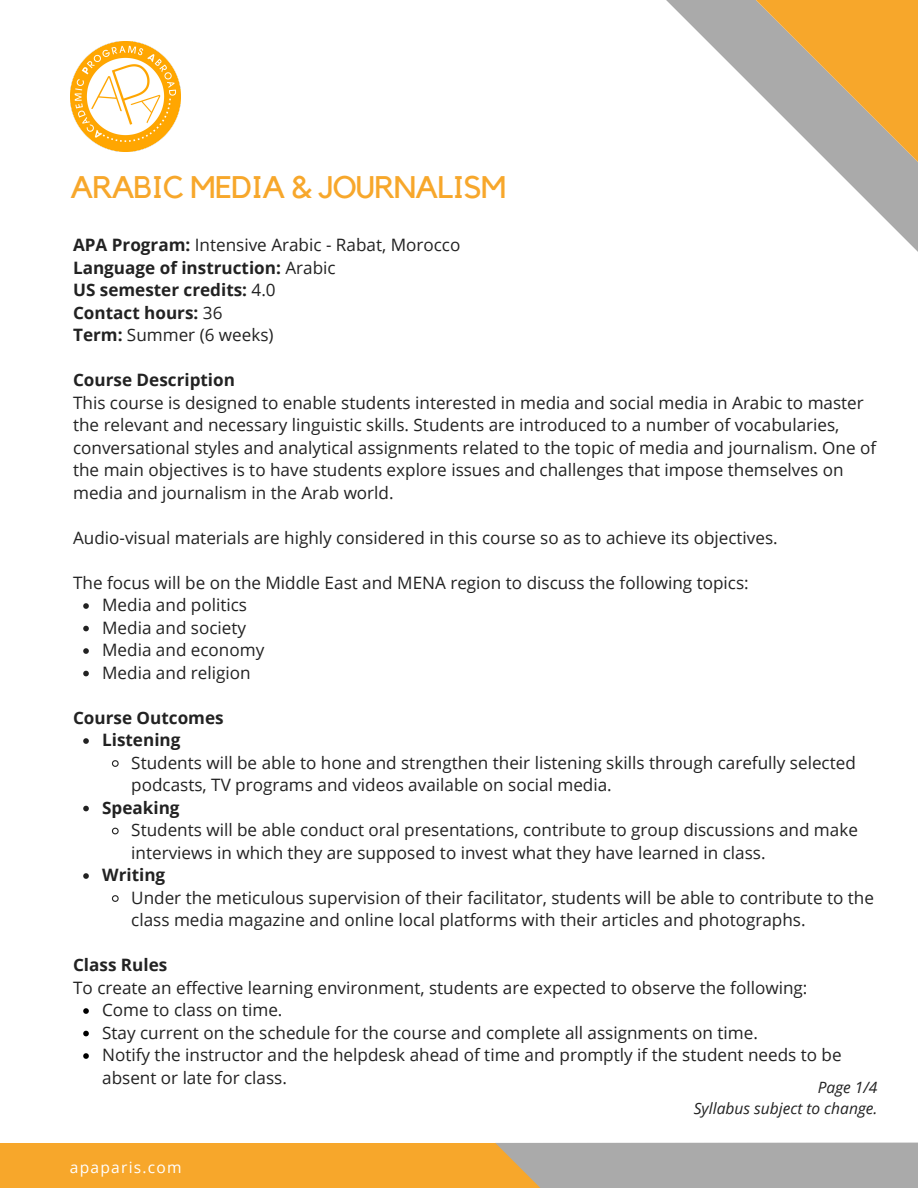
<style>
.page{position:relative;width:918px;height:1188px;background:#fff}
.page>*{position:absolute;margin:0;border:0;box-sizing:border-box;transform-origin:0 0}
.t1{font:31.2px "Kollektif";letter-spacing:-.03em;color:#f7a72b}
.t2{font:17.1px/22.5px "Open Sans";color:#222}
.t3{font:700 17.1px "Open Sans";color:#222}
.t4{font:italic 15.6px "Open Sans";color:#222}
.t5{font:15.6px "Open Sans";letter-spacing:.08em;color:#fff}
.s1{font-weight:700}
.s2{font-weight:400}
</style>
<div class="page">
<div style="left:0;top:1143px;width:745px;height:45px;background:#f7a72b"></div>
<svg style="left:495px;top:1142px;width:423px;height:46px;background:#afaba4"></svg>
<svg style="left:673px;top:0;width:245px;height:247px"></svg>
<img style="left:70px;top:41px;width:110px;height:110px">
<svg style="left:83px;top:603px;width:6px;height:6px"></svg>
<svg style="left:83px;top:626px;width:6px;height:5px"></svg>
<svg style="left:83px;top:648px;width:6px;height:6px"></svg>
<svg style="left:83px;top:671px;width:6px;height:5px"></svg>
<svg style="left:83px;top:738px;width:6px;height:6px"></svg>
<svg style="left:111px;top:760px;width:8px;height:7px"></svg>
<svg style="left:83px;top:806px;width:6px;height:5px"></svg>
<svg style="left:111px;top:827px;width:8px;height:8px"></svg>
<svg style="left:83px;top:873px;width:6px;height:6px"></svg>
<svg style="left:111px;top:895px;width:8px;height:7px"></svg>
<svg style="left:83px;top:1008px;width:6px;height:6px"></svg>
<svg style="left:83px;top:1031px;width:6px;height:5px"></svg>
<svg style="left:83px;top:1053px;width:6px;height:6px"></svg>
<p class="t1" style="left:70px;top:173px;width:437px">ARABIC MEDIA &amp; JOURNALISM</p>
<p class="t2" style="left:73px;top:233px;width:389px"><span class="s1">APA Program:</span> Intensive Arabic - Rabat, Morocco</p>
<p class="t3" style="left:73px;top:255px;width:264px">Language of instruction: <span class="s2">Arabic</span></p>
<p class="t3" style="left:73px;top:278px;width:204px">US semester credits: <span class="s2">4.0</span></p>
<p class="t3" style="left:73px;top:300px;width:151px">Contact hours: <span class="s2">36</span></p>
<p class="t2" style="left:73px;top:323px;width:202px"><span class="s1">Term:</span> Summer (6 weeks)</p>
<p class="t3" style="left:73px;top:368px;width:163px">Course Description</p>
<p class="t2" style="left:73px;top:391px;width:805px">This course is designed to enable students interested in media and social media in Arabic to master the relevant and necessary linguistic skills. Students are introduced to a number of vocabularies, conversational styles and analytical assignments related to the topic of media and journalism. One of the main objectives is to have students explore issues and challenges that impose themselves on media and journalism in the Arab world.</p>
<p class="t2" style="left:73px;top:526px;width:706px">Audio-visual materials are highly considered in this course so as to achieve its objectives.</p>
<p class="t2" style="left:73px;top:571px;width:677px">The focus will be on the Middle East and MENA region to discuss the following topics:</p>
<p class="t2" style="left:102px;top:593px;width:146px">Media and politics</p>
<p class="t2" style="left:102px;top:616px;width:145px">Media and society</p>
<p class="t2" style="left:102px;top:638px;width:164px">Media and economy</p>
<p class="t2" style="left:102px;top:661px;width:150px">Media and religion</p>
<p class="t3" style="left:73px;top:705px;width:152px">Course Outcomes</p>
<p class="t3" style="left:102px;top:728px;width:80px">Listening</p>
<p class="t2" style="left:131px;top:751px;width:726px">Students will be able to hone and strengthen their listening skills through carefully selected podcasts, TV programs and videos available on social media.</p>
<p class="t3" style="left:102px;top:795px;width:79px">Speaking</p>
<p class="t2" style="left:131px;top:818px;width:728px">Students will be able conduct oral presentations, contribute to group discussions and make interviews in which they are supposed to invest what they have learned in class.</p>
<p class="t3" style="left:102px;top:863px;width:65px">Writing</p>
<p class="t2" style="left:131px;top:886px;width:744px">Under the meticulous supervision of their facilitator, students will be able to contribute to the class media magazine and online local platforms with their articles and photographs.</p>
<p class="t3" style="left:73px;top:953px;width:96px">Class Rules</p>
<p class="t2" style="left:73px;top:976px;width:736px">To create an effective learning environment, students are expected to observe the following:</p>
<p class="t2" style="left:102px;top:998px;width:182px">Come to class on time.</p>
<p class="t2" style="left:102px;top:1021px;width:657px">Stay current on the schedule for the course and complete all assignments on time.</p>
<p class="t2" style="left:102px;top:1043px;width:741px">Notify the instructor and the helpdesk ahead of time and promptly if the student needs to be absent or late for class.</p>
<p class="t4" style="left:818px;top:1076px;width:61px">Page 1/4</p>
<p class="t4" style="left:694px;top:1098px;width:185px">Syllabus subject to change.</p>
<p class="t5" style="left:70px;top:1156px;width:113px">apaparis.com</p>
</div>
